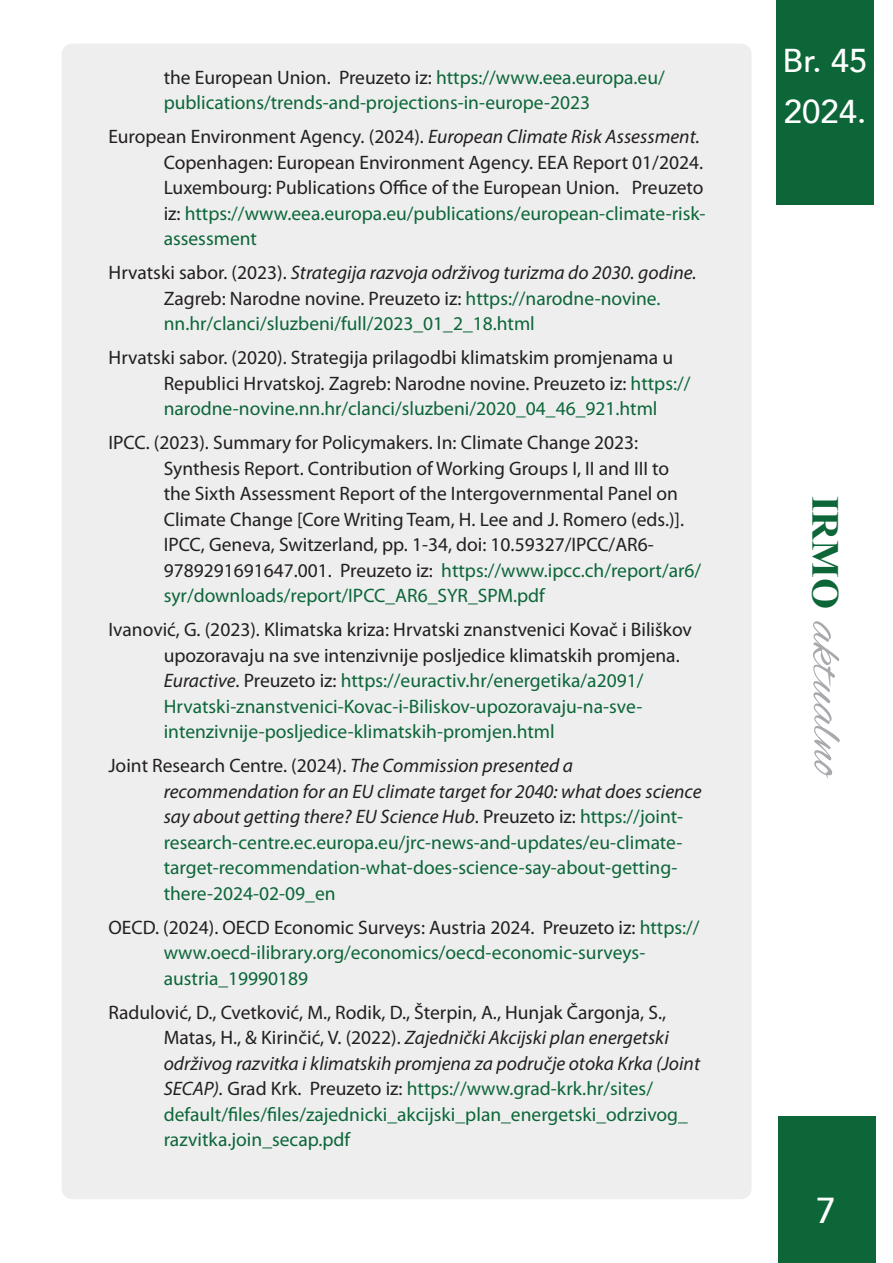
<style>
.page{position:relative;width:893px;height:1263px;background:#fff}
.page>*{position:absolute;margin:0;border:0;box-sizing:border-box;transform-origin:0 0}
.t1{font:51.3px "Alex Brush";color:#a8a9ad;scale:1.05 1}
.t2{font:500 36px "Avenir";color:#fff}
.t3{font:500 33px/51px "Avenir";color:#fff}
.literatura{font:19.5px/25.5px "Myriad Pro";color:#0c6638}
.literatura-2{font:19.5px/25.5px "Myriad Pro";color:#231f20}
.s1{color:#231f20}
.s2{font-style:italic}
.s3{color:#0c6638}
.s4{font-style:italic;color:#231f20}
.s5{font-family:"Times New Roman";font-weight:700;font-size:38.1px;color:#0c6638}
</style>
<div class="page">
<div style="left:778px;top:1116px;width:98px;height:147px;background:#0c6638"></div>
<div style="left:776px;top:0;width:98px;height:204px;background:#0c6638"></div>
<div style="left:62px;top:44px;width:690px;height:1155px;background:#eeeeef"></div>
<p class="literatura" style="left:164px;top:65px;width:503px"><span class="s1">the European Union. Preuzeto iz:</span> https://www.eea.europa.eu/ publications/trends-and-projections-in-europe-2023</p>
<p class="literatura-2" style="left:164px;top:124px;width:543px;text-indent:-55px">European Environment Agency. (2024). <span class="s2">European Climate Risk Assessment.<br></span>Copenhagen: European Environment Agency. EEA Report 01/2024.<br>Luxembourg: Publications Office of the European Union. Preuzeto iz: <span class="s3">https://www.eea.europa.eu/publications/european-climate-risk&shy;assessment</span></p>
<p class="literatura" style="left:164px;top:260px;width:534px;text-indent:-55px"><span class="s1">Hrvatski sabor. (2023).</span> <span class="s4">Strategija razvoja održivog turizma do 2030. godine.<br></span><span class="s1">Zagreb: Narodne novine. Preuzeto iz:</span> https://narodne-novine. nn.hr/clanci/sluzbeni/full/2023_01_2_18.html</p>
<p class="literatura-2" style="left:164px;top:345px;width:528px;text-indent:-55px">Hrvatski sabor. (2020). Strategija prilagodbi klimatskim promjenama u<br>Republici Hrvatskoj. Zagreb: Narodne novine. Preuzeto iz: <span class="s3">https:// narodne-novine.nn.hr/clanci/sluzbeni/2020_04_46_921.html</span></p>
<p class="literatura-2" style="left:164px;top:430px;width:539px;text-indent:-55px">IPCC. (2023). Summary for Policymakers. In: Climate Change 2023:<br>Synthesis Report. Contribution of Working Groups I, II and III to<br>the Sixth Assessment Report of the Intergovernmental Panel on Climate Change [Core Writing Team, H. Lee and J. Romero (eds.)].<br>IPCC, Geneva, Switzerland, pp. 1-34, doi: 10.59327/IPCC/AR6- 9789291691647.001. Preuzeto iz: <span class="s3">https://www.ipcc.ch/report/ar6/ syr/downloads/report/IPCC_AR6_SYR_SPM.pdf</span></p>
<p class="literatura" style="left:164px;top:617px;width:530px;text-indent:-55px"><span class="s1">Ivanović, G. (2023). Klimatska kriza: Hrvatski znanstvenici Kovač i Biliškov upozoravaju na sve intenzivnije posljedice klimatskih promjena.<br></span><span class="s4">Euractive</span><span class="s1">. Preuzeto iz:</span> https://euractiv.hr/energetika/a2091/ Hrvatski-znanstvenici-Kovac-i-Biliskov-upozoravaju-na-sve&shy;intenzivnije-posljedice-klimatskih-promjen.html</p>
<p class="literatura" style="left:164px;top:753px;width:539px;text-indent:-55px"><span class="s1">Joint Research Centre. (2024).</span> <span class="s4">The Commission presented a recommendation for an EU climate target for 2040: what does science say about getting there? EU Science Hub</span><span class="s1">. Preuzeto iz:</span> https://joint&shy;research-centre.ec.europa.eu/jrc-news-and-updates/eu-climate&shy;target-recommendation-what-does-science-say-about-getting&shy;there-2024-02-09_en</p>
<p class="literatura" style="left:164px;top:915px;width:537px;text-indent:-55px"><span class="s1">OECD. (2024). OECD Economic Surveys: Austria 2024. Preuzeto iz:</span> https:// www.oecd-ilibrary.org/economics/oecd-economic-surveys&shy;austria_19990189</p>
<p class="literatura" style="left:164px;top:1000px;width:538px;text-indent:-55px"><span class="s1">Radulović, D., Cvetković, M., Rodik, D., Šterpin, A., Hunjak Čargonja, S., Matas, H., &amp; Kirinčić, V. (2022).</span> <span class="s4">Zajednički Akcijski plan energetski održivog razvitka i klimatskih promjena za područje otoka Krka (Joint SECAP).</span> <span class="s1">Grad Krk. Preuzeto iz:</span> https://www.grad-krk.hr/sites/ default/files/files/zajednicki_akcijski_plan_energetski_odrzivog_ razvitka.join_secap.pdf</p>
<h3 class="t3" style="left:783px;top:33px;width:87px">Br. 45<br>2024.</h3>
<h1 class="t1" style="left:856px;top:496px;width:272px;rotate:90deg"><span class="s5">IRMO</span> aktualno</h1>
<h2 class="t2" style="left:816px;top:1179px;width:22px">7</h2>
</div>
